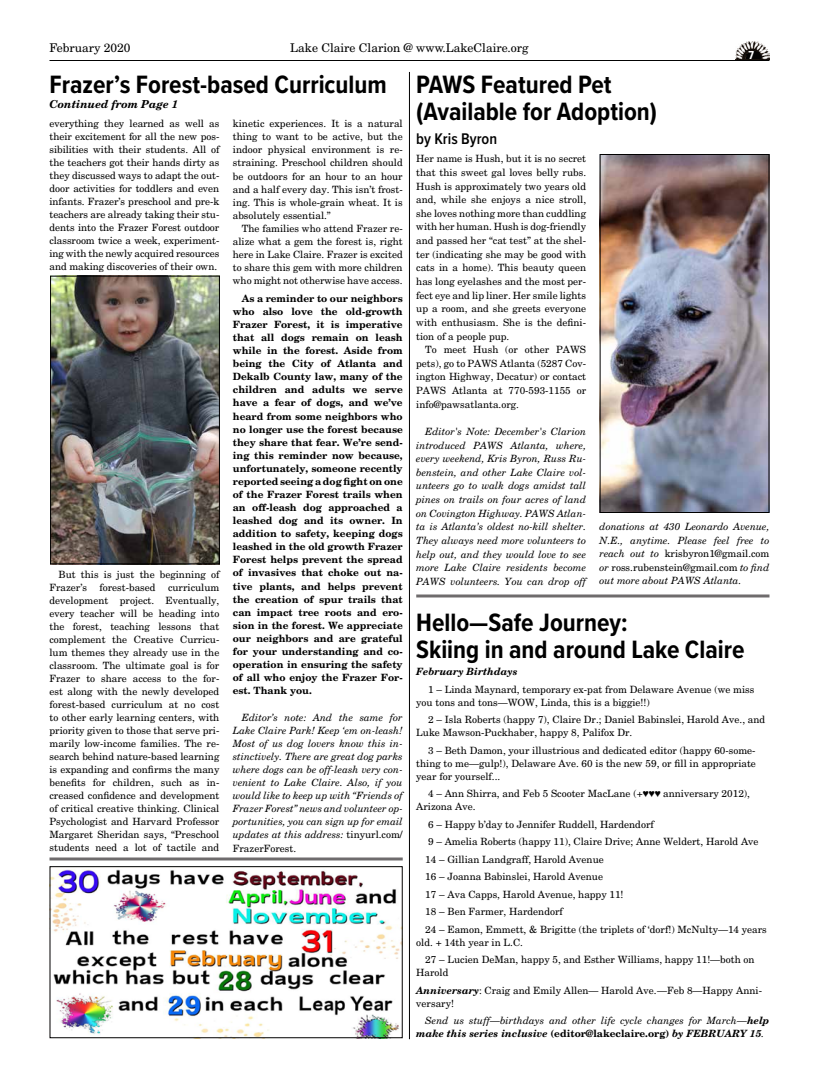
<style>
.page{position:relative;width:819px;height:1080px;background:#fff}
.page>*{position:absolute;margin:0;border:0;box-sizing:border-box;transform-origin:0 0}
.t1{font:700 26px/27.5px "Proxima Nova Cond";color:#000}
.t2{font:600 16px "Proxima Nova Cond";color:#000}
.t3{font:12px "New Century Schlbk LT Std";color:#000}
.t4{font:700 12px "Proxima Nova Cond";color:#fff}
.t5{font:italic 700 11px "New Century Schlbk LT Std";color:#000}
.t6{font:10px/13px "New Century Schlbk LT Std";color:#000;text-align:justify}
.t7{font:italic 10px/13.6px "New Century Schlbk LT Std";color:#000;text-align:justify}
.t8{font:700 10px/13.1px "New Century Schlbk LT Std";color:#000;text-align:justify}
.t9{font:italic 700 10px "New Century Schlbk LT Std";color:#000}
.s1{font-style:normal}
.s2{font-family:"Times New Roman"}
.s3{font-weight:700;font-style:italic}
.s4{font-weight:700}
.s5{font-weight:400}
</style>
<div class="page">
<hr style="left:50px;top:60px;width:720px;height:1px;background:#000">
<img style="left:736px;top:41px;width:34px;height:19px">
<img style="left:602px;top:156px;width:166px;height:355px">
<div style="left:600px;top:154px;width:170px;height:359px;border:1px solid #000"></div>
<img style="left:52px;top:869px;width:349px;height:167px">
<div style="left:50px;top:866px;width:353px;height:172px;border:1px solid #000"></div>
<img style="left:52px;top:278px;width:166px;height:284px">
<div style="left:50px;top:276px;width:170px;height:288px;border:1px solid #000"></div>
<hr style="left:409px;top:72px;width:1px;height:967px;background:#000">
<hr style="left:416px;top:595px;width:353px;height:1px;background:#272324">
<hr style="left:416px;top:597px;width:353px;height:1px;background:#272324">
<hr style="left:50px;top:858px;width:353px;height:1px;background:#272324">
<hr style="left:50px;top:860px;width:353px;height:1px;background:#272324">
<p class="t3" style="left:50px;top:40px;width:83px">February 2020</p>
<p class="t3" style="left:290px;top:40px;width:240px">Lake Claire Clarion @ www.LakeClaire.org</p>
<p class="t4" style="left:748px;top:47px;width:7px">7</p>
<h1 class="t1" style="left:50px;top:70px;width:339px">Frazer’s Forest-based Curriculum</h1>
<p class="t5" style="left:50px;top:97px;width:130px">Continued from Page 1</p>
<p class="t6" style="left:50px;top:117px;width:171px">everything they learned as well as their excitement for all the new pos&shy;sibilities with their students. All of the teachers got their hands dirty as they discussed ways to adapt the out&shy;door activities for toddlers and even infants. Frazer’s preschool and pre-k teachers are already taking their stu&shy;dents into the Frazer Forest outdoor classroom twice a week, experiment&shy;ing with the newly acquired resources and making discoveries of their own.</p>
<p class="t6" style="left:50px;top:568px;width:171px;text-indent:9px">But this is just the beginning of Frazer’s forest-based curriculum development project. Eventually, every teacher will be heading into the forest, teaching lessons that complement the Creative Curricu&shy;lum themes they already use in the classroom. The ultimate goal is for Frazer to share access to the for&shy;est along with the newly developed forest-based curriculum at no cost to other early learning centers, with priority given to those that serve pri&shy;marily low-income families. The re&shy;search behind nature-based learning is expanding and confirms the many benefits for children, such as in&shy;creased confidence and development of critical creative thinking. Clinical Psychologist and Harvard Professor Margaret Sheridan says, “Preschool students need a lot of tactile and</p>
<p class="t6" style="left:233px;top:117px;width:171px">kinetic experiences. It is a natural thing to want to be active, but the indoor physical environment is re&shy;straining. Preschool children should be outdoors for an hour to an hour and a half every day. This isn’t frost&shy;ing. This is whole-grain wheat. It is absolutely essential.”</p>
<p class="t6" style="left:233px;top:222px;width:171px;text-indent:9px">The families who attend Frazer re&shy;alize what a gem the forest is, right here in Lake Claire. Frazer is excited to share this gem with more children who might not otherwise have access.</p>
<p class="t8" style="left:233px;top:292px;width:171px;text-indent:9px">As a reminder to our neighbors who also love the old-growth Frazer Forest, it is imperative that all dogs remain on leash while in the forest. Aside from being the City of Atlanta and Dekalb County law, many of the children and adults we serve have a fear of dogs, and we’ve heard from some neighbors who no longer use the forest because they share that fear. We’re send&shy;ing this reminder now because, unfortunately, someone recently reported seeing a dog fight on one of the Frazer Forest trails when an off-leash dog approached a leashed dog and its owner. In addition to safety, keeping dogs leashed in the old growth Frazer Forest helps prevent the spread of invasives that choke out na&shy;tive plants, and helps prevent the creation of spur trails that can impact tree roots and ero&shy;sion in the forest. We appreciate our neighbors and are grateful for your understanding and co&shy;operation in ensuring the safety of all who enjoy the Frazer For&shy;est. Thank you.</p>
<p class="t7" style="left:233px;top:711px;width:171px;line-height:13.1px;text-indent:9px">Editor’s note: And the same for Lake Claire Park! Keep ‘em on-leash!<br>Most of us dog lovers know this in&shy;stinctively. There are great dog parks where dogs can be off-leash very con&shy;venient to Lake Claire. Also, if you would like to keep up with “Friends of Frazer Forest” news and volunteer op&shy;portunities, you can sign up for email updates at this address: <span class="s1">tinyurl.com/ FrazerForest.</span></p>
<h1 class="t1" style="left:416px;top:70px;width:242px">PAWS Featured Pet (Available for Adoption)</h1>
<h2 class="t2" style="left:416px;top:127px;width:82px">by Kris Byron</h2>
<p class="t6" style="left:416px;top:152px;width:171px;line-height:13.6px">Her name is Hush, but it is no secret that this sweet gal loves belly rubs.<br>Hush is approximately two years old and, while she enjoys a nice stroll, she loves nothing more than cuddling with her human. Hush is dog-friendly and passed her “cat test” at the shel&shy;ter (indicating she may be good with cats in a home). This beauty queen has long eyelashes and the most per&shy;fect eye and lip liner. Her smile lights up a room, and she greets everyone with enthusiasm. She is the defini&shy;tion of a people pup.</p>
<p class="t6" style="left:416px;top:343px;width:171px;line-height:13.6px;text-indent:9px">To meet Hush (or other PAWS pets), go to PAWS Atlanta (5287 Cov&shy;ington Highway, Decatur) or contact PAWS Atlanta at 770-593-1155 or info@pawsatlanta.org.</p>
<p class="t7" style="left:416px;top:425px;width:171px;text-indent:9px">Editor's Note: December's Clarion introduced PAWS Atlanta, where, every weekend, Kris Byron, Russ Ru&shy;benstein, and other Lake Claire vol&shy;unteers go to walk dogs amidst tall pines on trails on four acres of land on Covington Highway. PAWS Atlan&shy;ta is Atlanta’s oldest no-kill shelter.<br>They always need more volunteers to help out, and they would love to see more Lake Claire residents become PAWS volunteers. You can drop off</p>
<p class="t7" style="left:600px;top:520px;width:171px">donations at 430 Leonardo Avenue, N.E., anytime. Please feel free to reach out to <span class="s1">krisbyron1@gmail.com </span>or <span class="s1">ross.rubenstein@gmail.com</span> to find out more about PAWS Atlanta.</p>
<h1 class="t1" style="left:416px;top:608px;width:330px;line-height:27px">Hello—Safe Journey:<br>Skiing in and around Lake Claire</h1>
<p class="t9" style="left:416px;top:665px;width:103px">February Birthdays</p>
<p class="t6" style="left:416px;top:682px;width:340px;text-indent:12px">1 – Linda Maynard, temporary ex-pat from Delaware Avenue (we miss you tons and tons—WOW, Linda, this is a biggie!!)</p>
<p class="t6" style="left:416px;top:713px;width:351px;text-indent:12px">2 – Isla Roberts (happy 7), Claire Dr.; Daniel Babinslei, Harold Ave., and<br>Luke Mawson-Puckhaber, happy 8, Palifox Dr.</p>
<p class="t6" style="left:416px;top:743px;width:341px;text-indent:12px">3 – Beth Damon, your illustrious and dedicated editor (happy 60-some&shy;thing to me—gulp!), Delaware Ave. 60 is the new 59, or fill in appropriate year for yourself...</p>
<p class="t6" style="left:416px;top:787px;width:335px;text-indent:12px">4 – Ann Shirra, and Feb 5 Scooter MacLane (+<span class="s2">♥♥♥</span> anniversary 2012),<br>Arizona Ave.</p>
<p class="t6" style="left:425px;top:815px;width:343px;line-height:17.5px;text-align:left">6 – Happy b’day to Jennifer Ruddell, Hardendorf<br>9 – Amelia Roberts (happy 11), Claire Drive; Anne Weldert, Harold Ave 14 – Gillian Landgraff, Harold Avenue<br>16 – Joanna Babinslei, Harold Avenue<br>17 – Ava Capps, Harold Avenue, happy 11!<br>18 – Ben Farmer, Hardendorf<br>24 – Eamon, Emmett, &amp; Brigitte (the triplets of ‘dorf!) McNulty—14 years</p>
<p class="t6" style="left:425px;top:933px;width:331px;line-height:17.5px;text-indent:-9px">old. + 14th year in L.C.<br>27 – Lucien DeMan, happy 5, and Esther Williams, happy 11!—both on</p>
<p class="t6" style="left:416px;top:964px;width:347px;line-height:17.5px">Harold<br><span class="s3">Anniversary</span>: Craig and Emily Allen— Harold Ave.—Feb 8—Happy Anni-</p>
<p class="t7" style="left:425px;top:994px;width:346px;line-height:17.5px;text-indent:-9px"><span class="s1">versary!<br></span>Send us stuff—birthdays and other life cycle changes for March—<span class="s4">help</span></p>
<p class="t9" style="left:416px;top:1027px;width:349px">make this series inclusive <span class="s1">(editor@lakeclaire.org)</span> by FEBRUARY 15<span class="s5">.</span></p>
</div>
